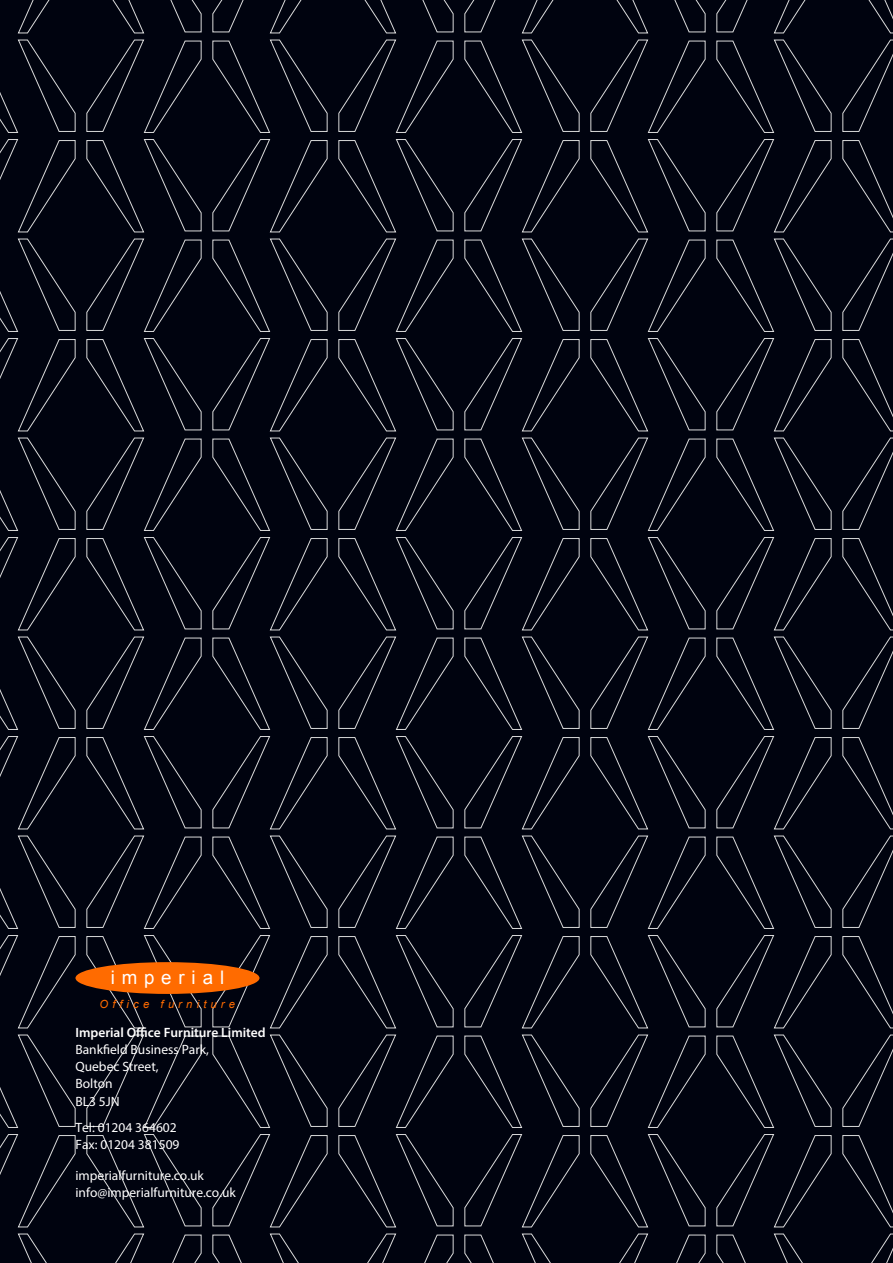
<style>
.page{position:relative;width:893px;height:1263px;background:#00030f}
.page>*{position:absolute;margin:0;border:0;box-sizing:border-box;transform-origin:0 0}
.t1{font:18.75px "Arial";letter-spacing:.365em;color:#fff}
.t2{font:13.5px/17.2px "Myriad Pro";color:#fff}
.t3{font:600 13.5px "Myriad Pro";color:#fff}
.t4{font:italic 11.25px "Arial";letter-spacing:.37em;color:#ff6b00}
</style>
<div class="page">
<div style="left:75px;top:962px;width:184px;height:32px;background:#ff6b00;border-radius:50%"></div>
<h1 class="t1" style="left:111px;top:965px;width:115px">imperial</h1>
<p class="t4" style="left:99px;top:997px;width:137px">Office furniture</p>
<p class="t3" style="left:75px;top:1023px;width:192px">Imperial Office Furniture Limited</p>
<p class="t2" style="left:75px;top:1040px;width:135px">Bankfield Business Park,<br>Quebec Street,<br>Bolton<br>BL3 5JN</p>
<p class="t2" style="left:75px;top:1118px;width:106px">Tel: 01204 364602<br>Fax: 01204 381509</p>
<p class="t2" style="left:75px;top:1166px;width:162px">imperialfurniture.co.uk info@imperialfurniture.co.uk</p>
</div>
